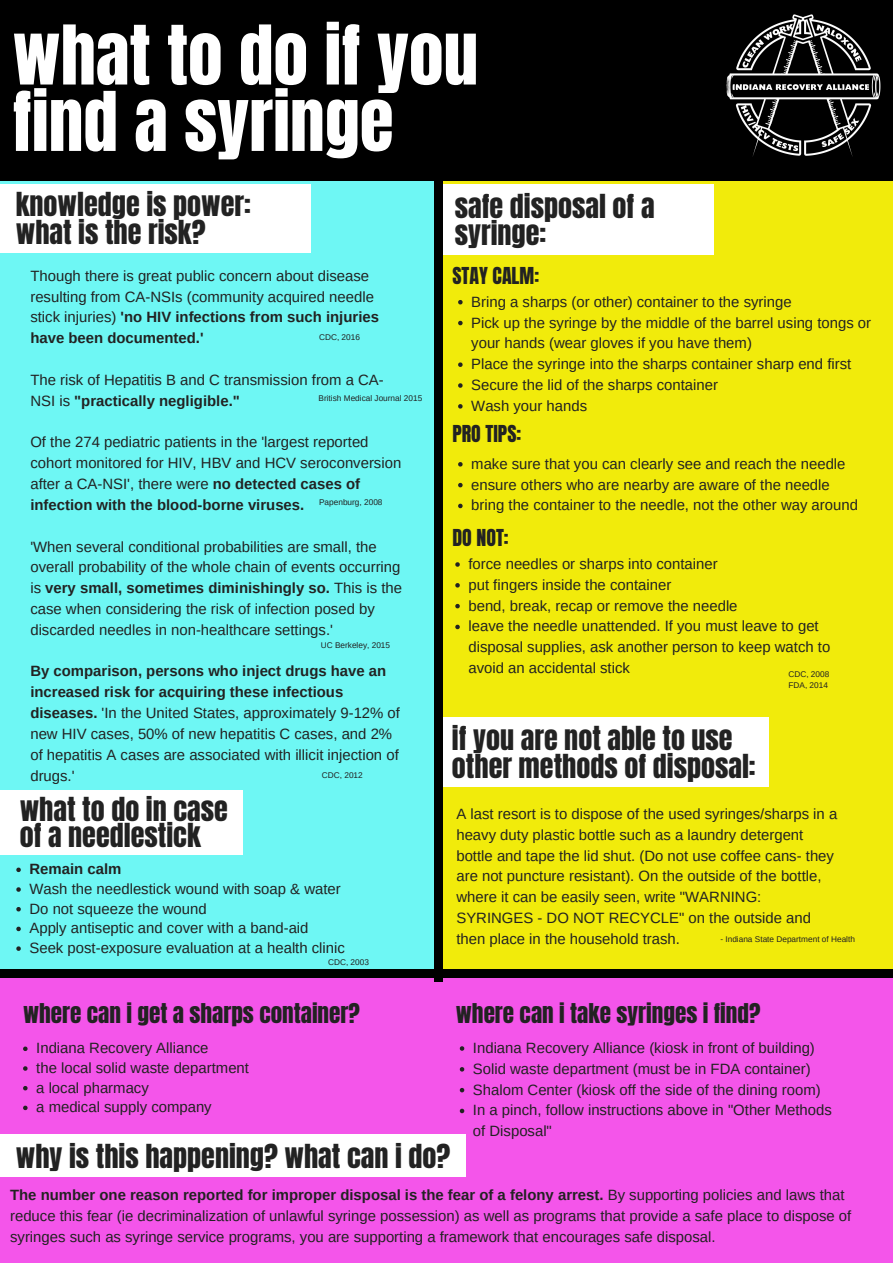
<style>
.page{position:relative;width:893px;height:1263px;background:#fff}
.page>*{position:absolute;margin:0;border:0;box-sizing:border-box;transform-origin:0 0}
.t1{font:69.53px/66.4px "Anton";color:#fff}
.t2{font:28.12px/28.1px "Anton";color:#222}
.t3{font:23.17px "Anton";color:#222}
.t4{font:19.88px "Anton";color:#222}
.t5{font:14.92px/20.9px "Arimo";color:#222}
.t6{font:700 14.92px "Arimo";color:#222}
.t7{font:8.25px/11.2px "Arimo";color:#222}
.s1{font-weight:700}
</style>
<div class="page">
<div style="left:434px;top:156px;width:459px;height:812px;background:#f1eb0b"></div>
<div style="left:0;top:975px;width:893px;height:288px;background:#f455ea"></div>
<div style="left:0;top:160px;width:435px;height:815px;background:#6ef7f4"></div>
<div style="left:0;top:185px;width:311px;height:68px;background:#fff"></div>
<div style="left:439px;top:184px;width:275px;height:70px;background:#fff"></div>
<div style="left:439px;top:717px;width:329px;height:69px;background:#fff"></div>
<div style="left:0;top:1134px;width:466px;height:43px;background:#fff"></div>
<svg style="left:16px;top:867px;width:5px;height:5px"></svg>
<svg style="left:16px;top:887px;width:5px;height:5px"></svg>
<svg style="left:16px;top:907px;width:5px;height:4px"></svg>
<svg style="left:16px;top:927px;width:5px;height:4px"></svg>
<svg style="left:16px;top:946px;width:5px;height:5px"></svg>
<svg style="left:23px;top:1046px;width:5px;height:5px"></svg>
<svg style="left:23px;top:1066px;width:5px;height:5px"></svg>
<svg style="left:23px;top:1086px;width:5px;height:4px"></svg>
<svg style="left:23px;top:1106px;width:5px;height:4px"></svg>
<div style="left:0;top:0;width:893px;height:181px;background:#000"></div>
<svg style="left:455px;top:562px;width:5px;height:5px"></svg>
<svg style="left:455px;top:583px;width:5px;height:4px"></svg>
<svg style="left:455px;top:604px;width:5px;height:4px"></svg>
<svg style="left:455px;top:625px;width:5px;height:4px"></svg>
<svg style="left:460px;top:1046px;width:4px;height:5px"></svg>
<svg style="left:460px;top:1067px;width:4px;height:4px"></svg>
<svg style="left:460px;top:1088px;width:4px;height:4px"></svg>
<svg style="left:460px;top:1109px;width:4px;height:4px"></svg>
<svg style="left:458px;top:462px;width:5px;height:5px"></svg>
<svg style="left:458px;top:483px;width:5px;height:4px"></svg>
<svg style="left:458px;top:504px;width:5px;height:4px"></svg>
<div style="left:435px;top:152px;width:8px;height:49px;background:#000"></div>
<div style="left:435px;top:933px;width:8px;height:49px;background:#000"></div>
<div style="left:435px;top:200px;width:8px;height:337px;background:#000"></div>
<div style="left:435px;top:536px;width:8px;height:337px;background:#000"></div>
<div style="left:435px;top:872px;width:8px;height:62px;background:#000"></div>
<div style="left:888px;top:969px;width:5px;height:9px;background:#000"></div>
<div style="left:0;top:969px;width:41px;height:9px;background:#000"></div>
<div style="left:552px;top:969px;width:337px;height:9px;background:#000"></div>
<div style="left:216px;top:969px;width:337px;height:9px;background:#000"></div>
<div style="left:39px;top:969px;width:178px;height:9px;background:#000"></div>
<svg style="left:458px;top:300px;width:5px;height:4px"></svg>
<svg style="left:458px;top:321px;width:5px;height:4px"></svg>
<svg style="left:458px;top:362px;width:5px;height:5px"></svg>
<svg style="left:458px;top:383px;width:5px;height:5px"></svg>
<svg style="left:458px;top:404px;width:5px;height:5px"></svg>
<img style="left:726px;top:14px;width:155px;height:143px">
<div style="left:0;top:790px;width:243px;height:64px;background:#fff"></div>
<h1 class="t1" style="left:12px;top:23px;width:467px">what to do if you find a syringe</h1>
<h2 class="t2" style="left:16px;top:190px;width:237px">knowledge is power: what is the risk?</h2>
<p class="t5" style="left:30px;top:265px;width:350px">Though there is great public concern about disease resulting from CA-NSIs (community acquired needle stick injuries) <span class="s1">'no HIV infections from such injuries have been documented.'</span></p>
<p class="t5" style="left:30px;top:369px;width:355px">The risk of Hepatitis B and C transmission from a CA-<br>NSI is <span class="s1">"practically negligible."</span></p>
<p class="t5" style="left:30px;top:432px;width:372px">Of the 274 pediatric patients in the 'largest reported cohort monitored for HIV, HBV and HCV seroconversion after a CA-NSI', there were <span class="s1">no detected cases of infection with the blood-borne viruses.</span></p>
<p class="t5" style="left:30px;top:536px;width:373px">'When several conditional probabilities are small, the overall probability of the whole chain of events occurring is <span class="s1">very small, sometimes diminishingly so.</span> This is the case when considering the risk of infection posed by discarded needles in non-healthcare settings.'</p>
<p class="t5" style="left:30px;top:661px;width:371px"><span class="s1">By comparison, persons who inject drugs have an increased risk for acquiring these infectious diseases.</span> 'In the United States, approximately 9-12% of new HIV cases, 50% of new hepatitis C cases, and 2% of hepatitis A cases are associated with illicit injection of drugs.'</p>
<p class="t7" style="left:319px;top:332px;width:42px">CDC, 2016</p>
<p class="t7" style="left:319px;top:393px;width:105px">British Medical Journal 2015</p>
<p class="t7" style="left:319px;top:496px;width:65px">Papenburg, 2008</p>
<p class="t7" style="left:321px;top:640px;width:71px">UC Berkeley, 2015</p>
<p class="t7" style="left:322px;top:770px;width:42px">CDC, 2012</p>
<h2 class="t2" style="left:20px;top:796px;width:210px;line-height:26.5px">what to do in case of a needlestick</h2>
<p class="t6" style="left:29px;top:861px;width:93px">Remain calm</p>
<p class="t5" style="left:29px;top:879px;width:317px;line-height:19.7px">Wash the needlestick wound with soap &amp; water Do not squeeze the wound<br>Apply antiseptic and cover with a band-aid Seek post-exposure evaluation at a health clinic</p>
<p class="t7" style="left:328px;top:957px;width:42px">CDC, 2003</p>
<h2 class="t2" style="left:455px;top:193px;width:201px;line-height:26.5px">safe disposal of a syringe:</h2>
<h3 class="t4" style="left:452px;top:261px;width:88px">STAY CALM:</h3>
<p class="t5" style="left:471px;top:291px;width:401px">Bring a sharps (or other) container to the syringe<br>Pick up the syringe by the middle of the barrel using tongs or your hands (wear gloves if you have them)<br>Place the syringe into the sharps container sharp end first Secure the lid of the sharps container<br>Wash your hands</p>
<h3 class="t4" style="left:452px;top:420px;width:70px">PRO TIPS:</h3>
<p class="t5" style="left:471px;top:453px;width:388px">make sure that you can clearly see and reach the needle ensure others who are nearby are aware of the needle bring the container to the needle, not the other way around</p>
<h3 class="t4" style="left:452px;top:523px;width:58px">DO NOT:</h3>
<p class="t5" style="left:468px;top:553px;width:363px">force needles or sharps into container<br>put fingers inside the container<br>bend, break, recap or remove the needle<br>leave the needle unattended. If you must leave to get disposal supplies, ask another person to keep watch to avoid an accidental stick</p>
<p class="t7" style="left:788px;top:668px;width:42px">CDC, 2008<br>FDA, 2014</p>
<h2 class="t2" style="left:452px;top:724px;width:305px">if you are not able to use other methods of disposal:</h2>
<p class="t5" style="left:456px;top:803px;width:382px">A last resort is to dispose of the used syringes/sharps in a heavy duty plastic bottle such as a laundry detergent bottle and tape the lid shut. (Do not use coffee cans- they are not puncture resistant). On the outside of the bottle, where it can be easily seen, write "WARNING:<br>SYRINGES - DO NOT RECYCLE" on the outside and then place in the household trash.</p>
<p class="t7" style="left:720px;top:934px;width:136px">- Indiana State Department of Health</p>
<h3 class="t3" style="left:23px;top:996px;width:338px">where can i get a sharps container?</h3>
<h3 class="t3" style="left:456px;top:997px;width:306px">where can i take syringes i find?</h3>
<p class="t5" style="left:36px;top:1038px;width:214px;line-height:19.7px">Indiana Recovery Alliance<br>the local solid waste department a local pharmacy<br>a medical supply company</p>
<h2 class="t2" style="left:16px;top:1143px;width:436px">why is this happening? what can i do?</h2>
<p class="t5" style="left:473px;top:1037px;width:360px">Indiana Recovery Alliance (kiosk in front of building)<br>Solid waste department (must be in FDA container)<br>Shalom Center (kiosk off the side of the dining room)<br>In a pinch, follow instructions above in "Other Methods of Disposal"</p>
<p class="t5" style="left:10px;top:1184px;width:843px"><span class="s1">The number one reason reported for improper disposal is the fear of a felony arrest.</span> By supporting policies and laws that reduce this fear (ie decriminalization of unlawful syringe possession) as well as programs that provide a safe place to dispose of syringes such as syringe service programs, you are supporting a framework that encourages safe disposal.</p>
</div>
